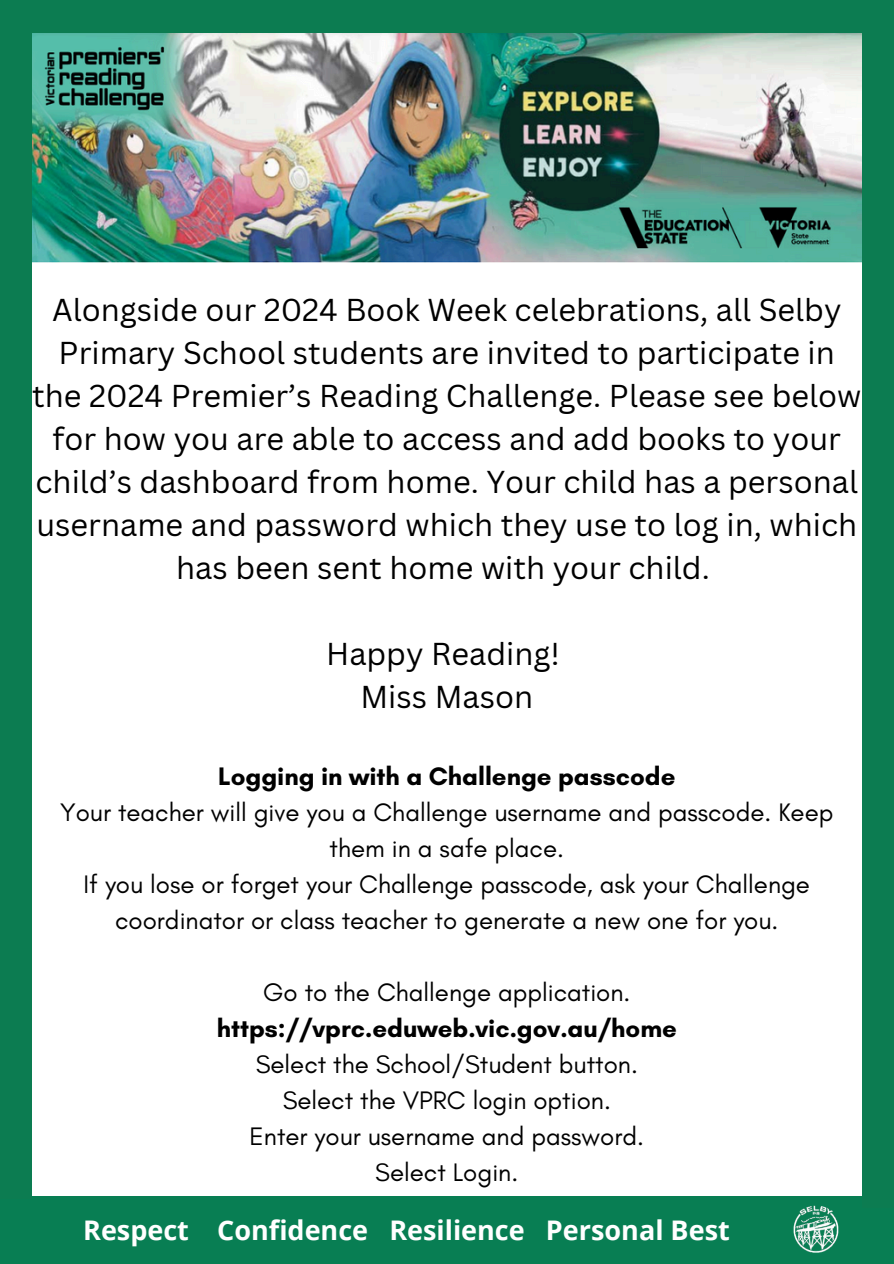
<style>
.page{position:relative;width:894px;height:1264px;background:#fff}
.page>*{position:absolute;margin:0;border:0;box-sizing:border-box;transform-origin:0 0}
.t1{font:30.75px/43px "Canva Sans";color:#000;text-align:center}
.t2{font:700 27px "Open Sans";color:#fff}
.t3{font:25.8px/36px "Glacial Indifference";color:#000;text-align:center}
.t4{font:700 25.8px "Glacial Indifference";color:#000}
</style>
<div class="page">
<img style="left:32px;top:33px;width:829px;height:229px">
<div style="left:0;top:1196px;width:893px;height:67px;background:#087e53"></div>
<img style="left:793px;top:1205px;width:46px;height:48px">
<div style="left:0;top:0;width:32px;height:1198px;background:#0c7c51"></div>
<div style="left:861px;top:0;width:32px;height:1207px;background:#0c7c51"></div>
<div style="left:1px;top:0;width:892px;height:33px;background:#0c7c51"></div>
<p class="t1" style="left:32px;top:287px;width:830px">Alongside our 2024 Book Week celebrations, all Selby Primary School students are invited to participate in the 2024 Premier’s Reading Challenge. Please see below for how you are able to access and add books to your child’s dashboard from home. Your child has a personal username and password which they use to log in, which has been sent home with your child.</p>
<p class="t1" style="left:326px;top:631px;width:235px">Happy Reading!<br>Miss Mason</p>
<h1 class="t4" style="left:218px;top:760px;width:459px">Logging in with a Challenge passcode</h1>
<h1 class="t3" style="left:60px;top:793px;width:774px">Your teacher will give you a Challenge username and passcode. Keep them in a safe place.</h1>
<p class="t3" style="left:84px;top:865px;width:727px">If you lose or forget your Challenge passcode, ask your Challenge coordinator or class teacher to generate a new one for you.</p>
<p class="t3" style="left:263px;top:973px;width:368px">Go to the Challenge application.</p>
<p class="t4" style="left:217px;top:1012px;width:461px">https://vprc.eduweb.vic.gov.au/home</p>
<p class="t3" style="left:256px;top:1045px;width:383px">Select the School/Student button.</p>
<p class="t3" style="left:283px;top:1081px;width:329px">Select the VPRC login option.</p>
<p class="t3" style="left:249px;top:1117px;width:396px">Enter your username and password.</p>
<p class="t3" style="left:375px;top:1153px;width:144px">Select Login.</p>
<p class="t2" style="left:83px;top:1211px;width:648px">Respect Confidence Resilience Personal Best</p>
</div>
